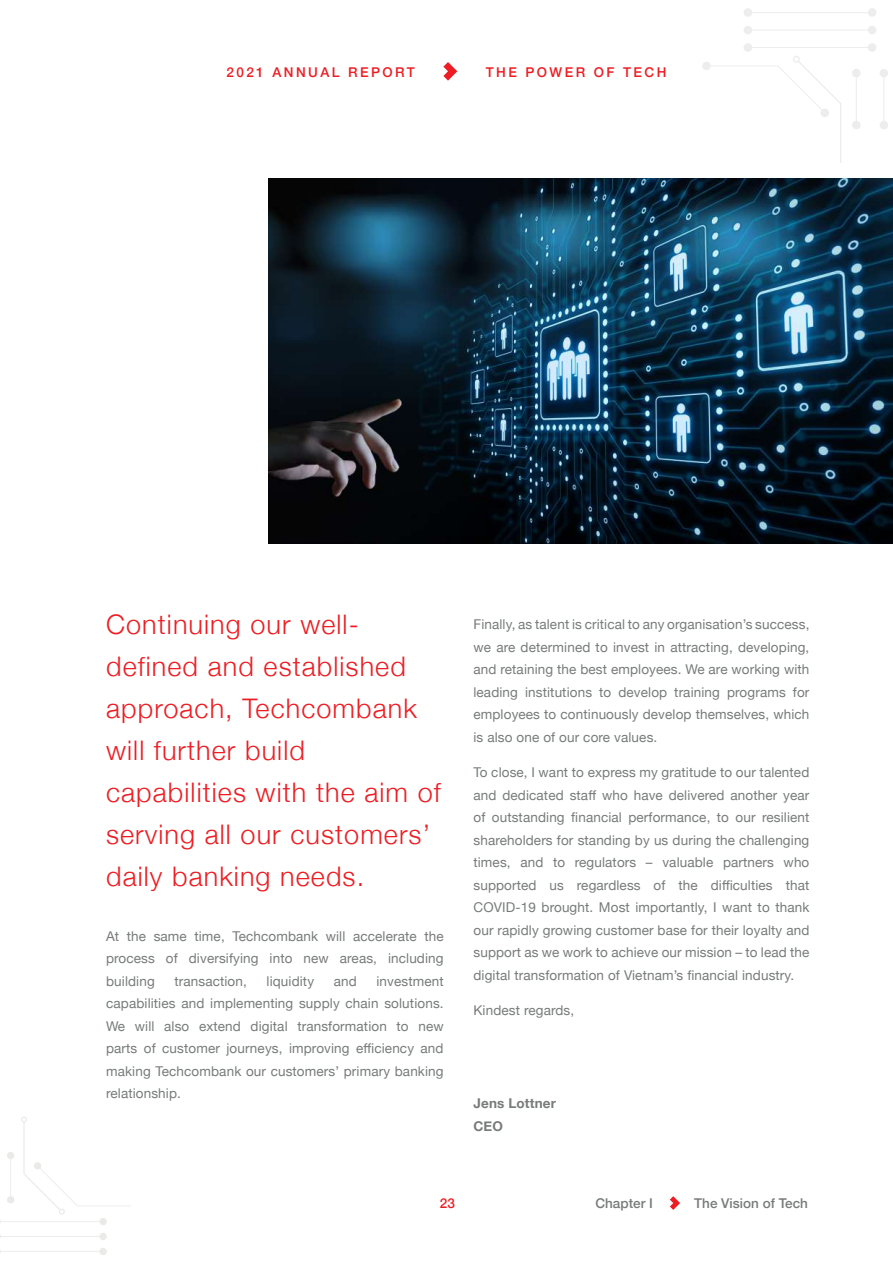
<style>
.page{position:relative;width:893px;height:1263px;background:#fff}
.page>*{position:absolute;margin:0;border:0;box-sizing:border-box;transform-origin:0 0}
.t1{font:300 27px/42px "Helvetica Neue";letter-spacing:.04em;color:#ee1d23}
.t2{font:13.5px/22.5px "Helvetica Neue";letter-spacing:.01em;color:#787b7b;text-align:justify}
.t3{font:500 13.5px "Helvetica Neue";letter-spacing:.18em;color:#ee1d23}
.t4{font:500 13.5px "Helvetica Neue";color:#787b7b}
.t5{font:700 13.5px/22.5px "Helvetica Neue";letter-spacing:.01em;color:#787b7b}
</style>
<div class="page">
<svg style="left:443px;top:62px;width:14px;height:19px"></svg>
<svg style="left:744px;top:8px;width:132px;height:9px"></svg>
<svg style="left:744px;top:26px;width:132px;height:8px"></svg>
<svg style="left:702px;top:43px;width:186px;height:119px"></svg>
<svg style="left:0;top:1248px;width:107px;height:7px"></svg>
<svg style="left:0;top:1233px;width:107px;height:7px"></svg>
<svg style="left:0;top:1116px;width:131px;height:109px"></svg>
<svg style="left:670px;top:1196px;width:10px;height:14px"></svg>
<img style="left:268px;top:178px;width:625px;height:365px">
<p class="t3" style="left:226px;top:64px;width:190px">2021 ANNUAL REPORT</p>
<p class="t3" style="left:486px;top:64px;width:182px">THE POWER OF TECH</p>
<h1 class="t1" style="left:106px;top:602px;width:336px">Continuing our well&shy;defined and established approach, Techcombank will further build capabilities with the aim of serving all our customers’ daily banking needs.</h1>
<p class="t2" style="left:473px;top:613px;width:337px">Finally, as talent is critical to any organisation’s success, we are determined to invest in attracting, developing, and retaining the best employees. We are working with leading institutions to develop training programs for employees to continuously develop themselves, which is also one of our core values.</p>
<p class="t2" style="left:473px;top:761px;width:337px">To close, I want to express my gratitude to our talented and dedicated staff who have delivered another year of outstanding financial performance, to our resilient shareholders for standing by us during the challenging times, and to regulators – valuable partners who supported us regardless of the difficulties that COVID-19 brought. Most importantly, I want to thank our rapidly growing customer base for their loyalty and support as we work to achieve our mission – to lead the digital transformation of Vietnam’s financial industry.</p>
<p class="t2" style="left:473px;top:999px;width:102px">Kindest regards,</p>
<p class="t2" style="left:106px;top:925px;width:339px">At the same time, Techcombank will accelerate the process of diversifying into new areas, including building</p>
<p class="t2" style="left:106px;top:970px;width:339px;text-indent:270px">investment capabilities and implementing supply chain solutions.<br>We will also extend digital transformation to new parts of customer journeys, improving efficiency and making Techcombank our customers’ primary banking relationship.</p>
<p class="t2" style="left:174px;top:970px;width:74px">transaction,</p>
<p class="t2" style="left:267px;top:970px;width:49px">liquidity</p>
<p class="t2" style="left:334px;top:970px;width:25px">and</p>
<p class="t5" style="left:473px;top:1092px;width:84px">Jens Lottner<br>CEO</p>
<p class="t3" style="left:440px;top:1195px;width:17px">23</p>
<p class="t4" style="left:595px;top:1194px;width:59px">Chapter I</p>
<p class="t4" style="left:694px;top:1194px;width:115px">The Vision of Tech</p>
</div>
